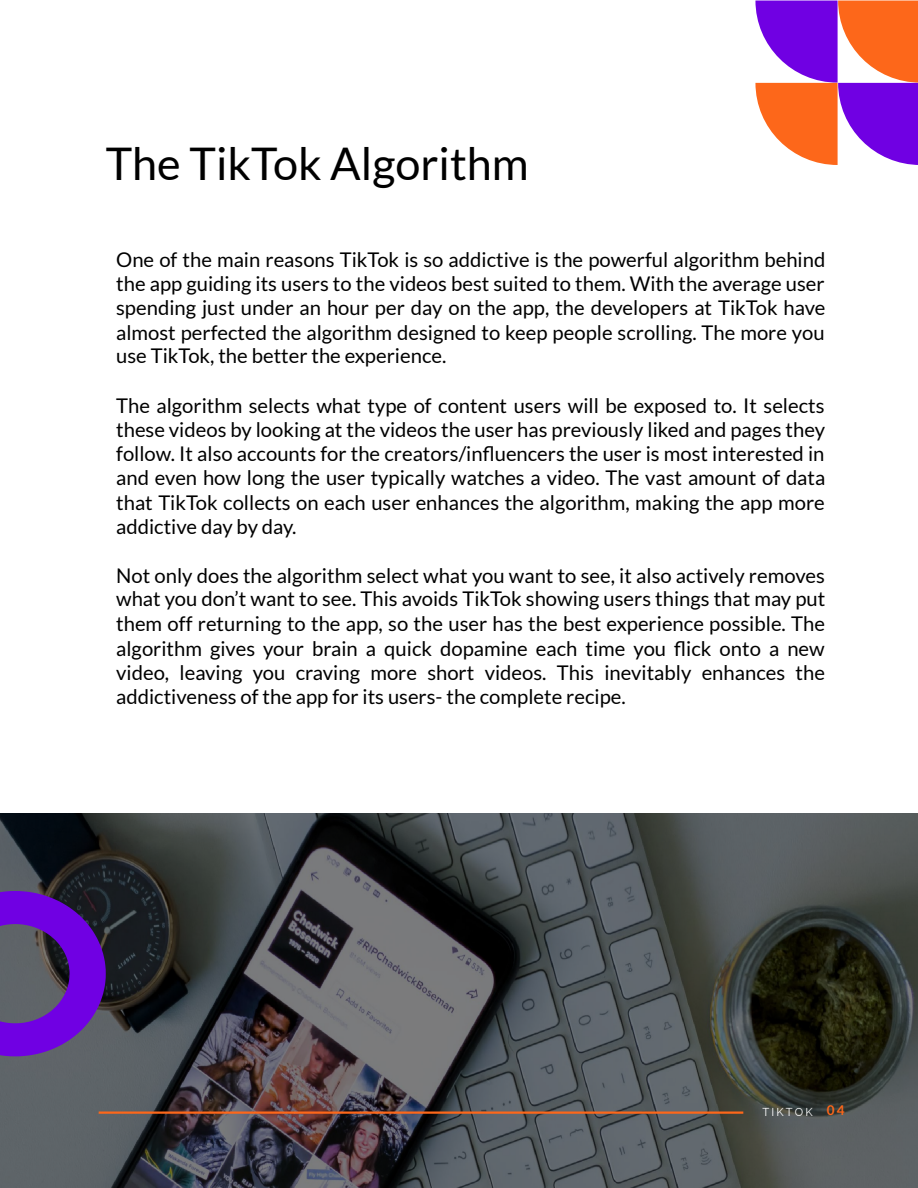
<style>
.page{position:relative;width:918px;height:1188px;background:#fff}
.page>*{position:absolute;margin:0;border:0;box-sizing:border-box;transform-origin:0 0}
.t1{font:45px "Lato";color:#000}
.t2{font:20.25px/24.3px "Lato";color:#000;text-align:justify}
.t3{font:11.25px "Raleway";letter-spacing:.2em;color:#fff}
.s1{font-family:"Lato";font-weight:700;font-size:13.5px;color:#fd671a}
</style>
<div class="page">
<img style="left:0;top:814px;width:918px;height:374px">
<svg style="left:0;top:891px;width:106px;height:165px;background:#5e2999"></svg>
<hr style="left:100px;top:1112px;width:642px;height:2px;background:#fd671a">
<svg style="left:755px;top:1px;width:163px;height:164px"></svg>
<h1 class="t1" style="left:106px;top:136px;width:425px">The TikTok Algorithm</h1>
<p class="t2" style="left:116px;top:247px;width:711px">One of the main reasons TikTok is so addictive is the powerful algorithm behind the app guiding its users to the videos best suited to them. With the average user spending just under an hour per day on the app, the developers at TikTok have almost perfected the algorithm designed to keep people scrolling. The more you use TikTok, the better the experience.</p>
<p class="t2" style="left:116px;top:393px;width:711px">The algorithm selects what type of content users will be exposed to. It selects these videos by looking at the videos the user has previously liked and pages they follow. It also accounts for the creators/infl uencers the user is most interested in and even how long the user typically watches a video. The vast amount of data that TikTok collects on each user enhances the algorithm, making the app more addictive day by day.</p>
<p class="t2" style="left:116px;top:563px;width:711px">Not only does the algorithm select what you want to see, it also actively removes what you don’t want to see. This avoids TikTok showing users things that may put them off returning to the app, so the user has the best experience possible. The algorithm gives your brain a quick dopamine each time you fl ick onto a new video, leaving you craving more short videos. This inevitably enhances the addictiveness of the app for its users- the complete recipe.</p>
<p class="t3" style="left:762px;top:1105px;width:84px">TIKTOK <span class="s1">04</span></p>
</div>
